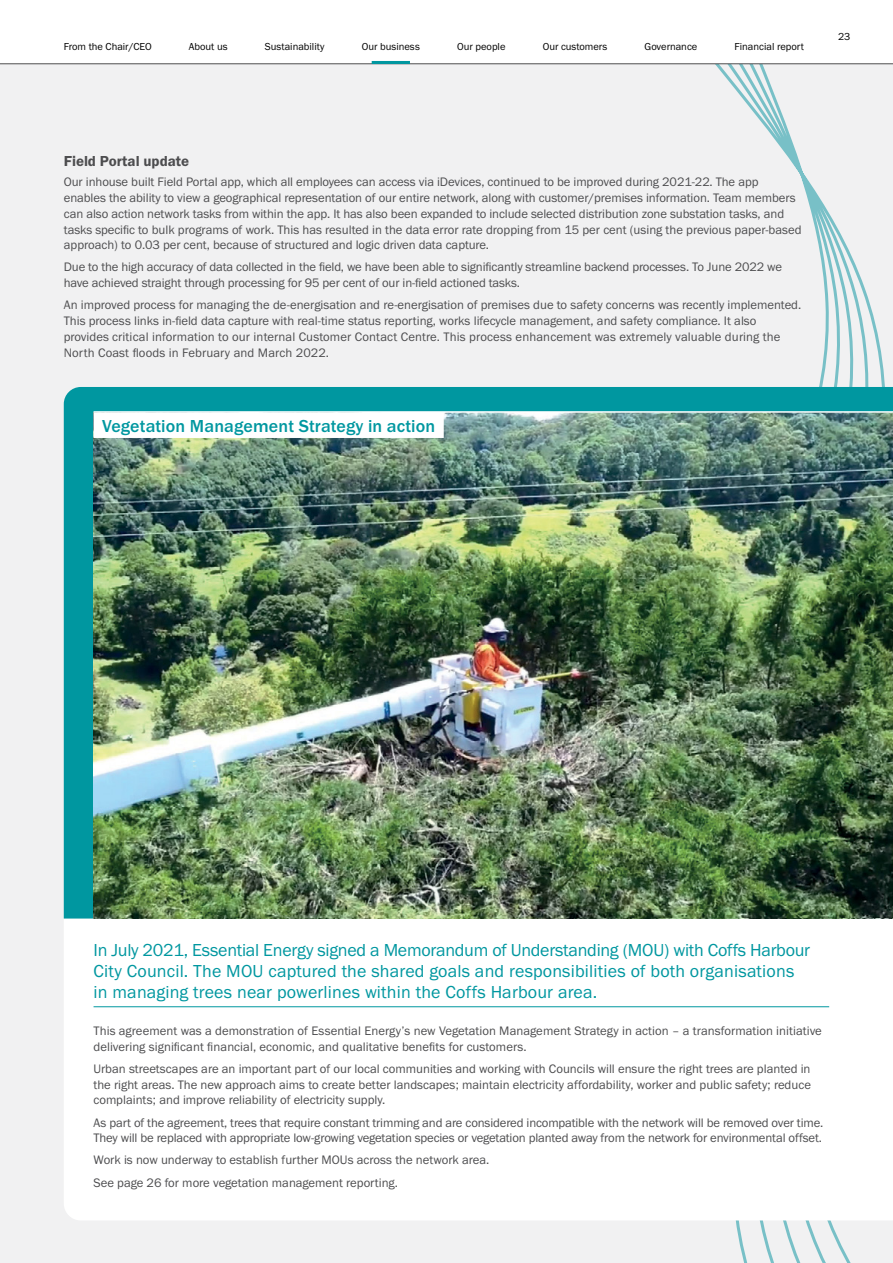
<style>
.page{position:relative;width:893px;height:1263px;background:#f1f1f2}
.page>*{position:absolute;margin:0;border:0;box-sizing:border-box;transform-origin:0 0}
.t1{font:18px/21px "Franklin Gothic URW Boo";letter-spacing:.005em;color:#0097a0}
.t2{font:500 18px "Franklin Gothic URW";letter-spacing:.01em;color:#0097a0}
.t3{font:15px "Franklin Gothic URW Dem";color:#4d4d4f}
.t4{font:12.75px/15.8px "Franklin Gothic URW Boo";letter-spacing:-.005em;color:#4d4d4f}
.t5{font:10.5px "Franklin Gothic URW Boo";color:#000}
</style>
<div class="page">
<svg style="left:736px;top:1220px;width:115px;height:43px"></svg>
<svg style="left:716px;top:65px;width:169px;height:322px"></svg>
<div style="left:64px;top:918px;width:829px;height:302px;background:#fff"></div>
<div style="left:64px;top:387px;width:829px;height:531px;background:#0097a0"></div>
<img style="left:94px;top:413px;width:799px;height:505px">
<hr style="left:94px;top:1006px;width:735px;height:1px;background:#0097a0">
<hr style="left:94px;top:411px;width:799px;height:2px;background:#fff">
<div style="left:94px;top:412px;width:350px;height:26px;background:#fff"></div>
<div style="left:0;top:0;width:893px;height:64px;background:#fff"></div>
<hr style="left:0;top:64px;width:893px;height:1px;background:#4d4d4f">
<hr style="left:372px;top:61px;width:38px;height:3px;background:#0097a0">
<p class="t5" style="left:64px;top:40px;width:89px">From the Chair/CEO</p>
<p class="t5" style="left:189px;top:40px;width:40px">About us</p>
<p class="t5" style="left:265px;top:40px;width:61px">Sustainability</p>
<p class="t5" style="left:362px;top:40px;width:60px">Our business</p>
<p class="t5" style="left:457px;top:40px;width:50px">Our people</p>
<p class="t5" style="left:543px;top:40px;width:66px">Our customers</p>
<p class="t5" style="left:645px;top:40px;width:54px">Governance</p>
<p class="t5" style="left:734px;top:40px;width:71px">Financial report</p>
<p class="t5" style="left:838px;top:30px;width:14px">23</p>
<p class="t3" style="left:64px;top:152px;width:127px">Field Portal update</p>
<p class="t4" style="left:64px;top:174px;width:739px">Our inhouse built Field Portal app, which all employees can access via iDevices, continued to be improved during 2021-22. The app enables the ability to view a geographical representation of our entire network, along with customer/premises information. Team members can also action network tasks from within the app. It has also been expanded to include selected distribution zone substation tasks, and tasks specific to bulk programs of work. This has resulted in the data error rate dropping from 15 per cent (using the previous paper-based approach) to 0.03 per cent, because of structured and logic driven data capture.</p>
<p class="t4" style="left:64px;top:259px;width:720px">Due to the high accuracy of data collected in the field, we have been able to significantly streamline backend processes. To June 2022 we have achieved straight through processing for 95 per cent of our in-field actioned tasks.</p>
<p class="t4" style="left:64px;top:297px;width:739px">An improved process for managing the de-energisation and re-energisation of premises due to safety concerns was recently implemented.<br>This process links in-field data capture with real-time status reporting, works lifecycle management, and safety compliance. It also provides critical information to our internal Customer Contact Centre. This process enhancement was extremely valuable during the North Coast floods in February and March 2022.</p>
<h1 class="t2" style="left:102px;top:414px;width:335px">Vegetation Management Strategy in action</h1>
<p class="t1" style="left:94px;top:939px;width:718px">In July 2021, Essential Energy signed a Memorandum of Understanding (MOU) with Coffs Harbour<br>City Council. The MOU captured the shared goals and responsibilities of both organisations in managing trees near powerlines within the Coffs Harbour area.</p>
<p class="t4" style="left:94px;top:1023px;width:730px">This agreement was a demonstration of Essential Energy’s new Vegetation Management Strategy in action – a transformation initiative delivering significant financial, economic, and qualitative benefits for customers.</p>
<p class="t4" style="left:94px;top:1060px;width:719px;text-align:justify">Urban streetscapes are an important part of our local communities and working with Councils will ensure the right trees are planted in the right areas. The new approach aims to create better landscapes; maintain electricity affordability, worker and public safety; reduce complaints; and improve reliability of electricity supply.</p>
<p class="t4" style="left:94px;top:1114px;width:731px">As part of the agreement, trees that require constant trimming and are considered incompatible with the network will be removed over time.<br>They will be replaced with appropriate low-growing vegetation species or vegetation planted away from the network for environmental offset.</p>
<p class="t4" style="left:94px;top:1149px;width:397px;line-height:22.2px">Work is now underway to establish further MOUs across the network area.<br>See page 26 for more vegetation management reporting.</p>
</div>
